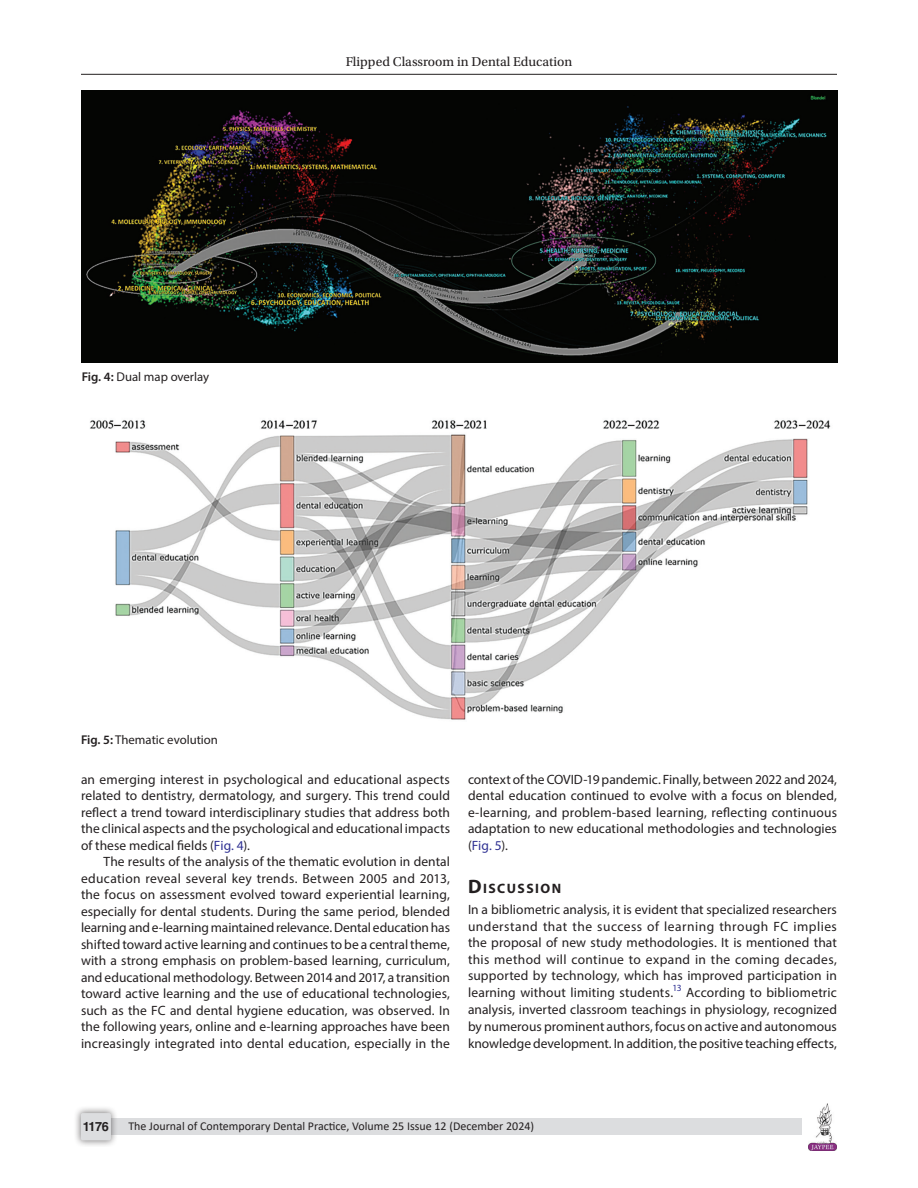
<style>
.page{position:relative;width:918px;height:1188px;background:#fff}
.page>*{position:absolute;margin:0;border:0;box-sizing:border-box;transform-origin:0 0}
.Head-1{font:700 13.65px "Myriad Pro";letter-spacing:.105em;color:#231f20}
.Para-Indent{font:13.5px/16.5px "Myriad Pro";letter-spacing:.005em;color:#231f20;text-align:justify}
.Para-NoIndent{font:13.5px/16.6px "Myriad Pro";color:#231f20;text-align:justify}
.t1{font:13.5px "Utopia Std";color:#231f20}
.FigCaption{font:12.75px "Myriad Pro";color:#231f20}
.t2{font:700 12.75px "Helvetica LT Std";color:#231f20}
.t3{font:12px "Calibri";color:#231f20}
.s1{font-weight:600}
.s2{color:#2e3092}
.s3{font-size:19.5px}
</style>
<div class="page">
<hr style="left:81px;top:74px;width:756px;height:1px;background:#231f20">
<img style="left:808px;top:1103px;width:29px;height:48px">
<div style="left:96px;top:1119px;width:706px;height:16px;background:#dcdddf"></div>
<div style="left:73px;top:1106px;width:45px;height:41px;background:#231f20;opacity:.61"></div>
<div style="left:81px;top:1113px;width:30px;height:27px;background:#dcdddf;border-radius:2px"></div>
<img style="left:82px;top:90px;width:756px;height:273px">
<img style="left:90px;top:420px;width:741px;height:300px">
<p class="FigCaption" style="left:82px;top:369px;width:129px"><span class="s1">Fig. 4:</span> Dual map overlay</p>
<p class="t1" style="left:346px;top:55px;width:228px">Flipped Classroom in Dental Education</p>
<p class="FigCaption" style="left:81px;top:732px;width:139px"><span class="s1">Fig. 5:</span> Thematic evolution</p>
<p class="Para-Indent" style="left:81px;top:771px;width:371px">an emerging interest in psychological and educational aspects related to dentistry, dermatology, and surgery. This trend could reflect a trend toward interdisciplinary studies that address both the clinical aspects and the psychological and educational impacts of these medical fields (<span class="s2">Fig. 4</span>).</p>
<p class="Para-Indent" style="left:81px;top:853px;width:371px;text-indent:22px">The results of the analysis of the thematic evolution in dental education reveal several key trends. Between 2005 and 2013, the focus on assessment evolved toward experiential learning, especially for dental students. During the same period, blended learning and e-learning maintained relevance. Dental education has shifted toward active learning and continues to be a central theme, with a strong emphasis on problem-based learning, curriculum, and educational methodology. Between 2014 and 2017, a transition toward active learning and the use of educational technologies, such as the FC and dental hygiene education, was observed. In the following years, online and e-learning approaches have been increasingly integrated into dental education, especially in the</p>
<p class="Para-Indent" style="left:468px;top:771px;width:371px">context of the COVID-19 pandemic. Finally, between 2022 and 2024, dental education continued to evolve with a focus on blended, e-learning, and problem-based learning, reflecting continuous adaptation to new educational methodologies and technologies (<span class="s2">Fig. 5</span>).</p>
<p class="Head-1" style="left:468px;top:880px;width:95px"><span class="s3">D</span>ISCUSSION</p>
<p class="Para-NoIndent" style="left:468px;top:901px;width:371px">In a bibliometric analysis, it is evident that specialized researchers understand that the success of learning through FC implies the proposal of new study methodologies. It is mentioned that this method will continue to expand in the coming decades, supported by technology, which has improved participation in learning without limiting students.<sup>13</sup> According to bibliometric analysis, inverted classroom teachings in physiology, recognized by numerous prominent authors, focus on active and autonomous knowledge development. In addition, the positive teaching effects,</p>
<p class="t2" style="left:83px;top:1119px;width:28px">1176</p>
<p class="t3" style="left:128px;top:1117px;width:407px">The Journal of Contemporary Dental Practice, Volume 25 Issue 12 (December 2024)</p>
</div>
